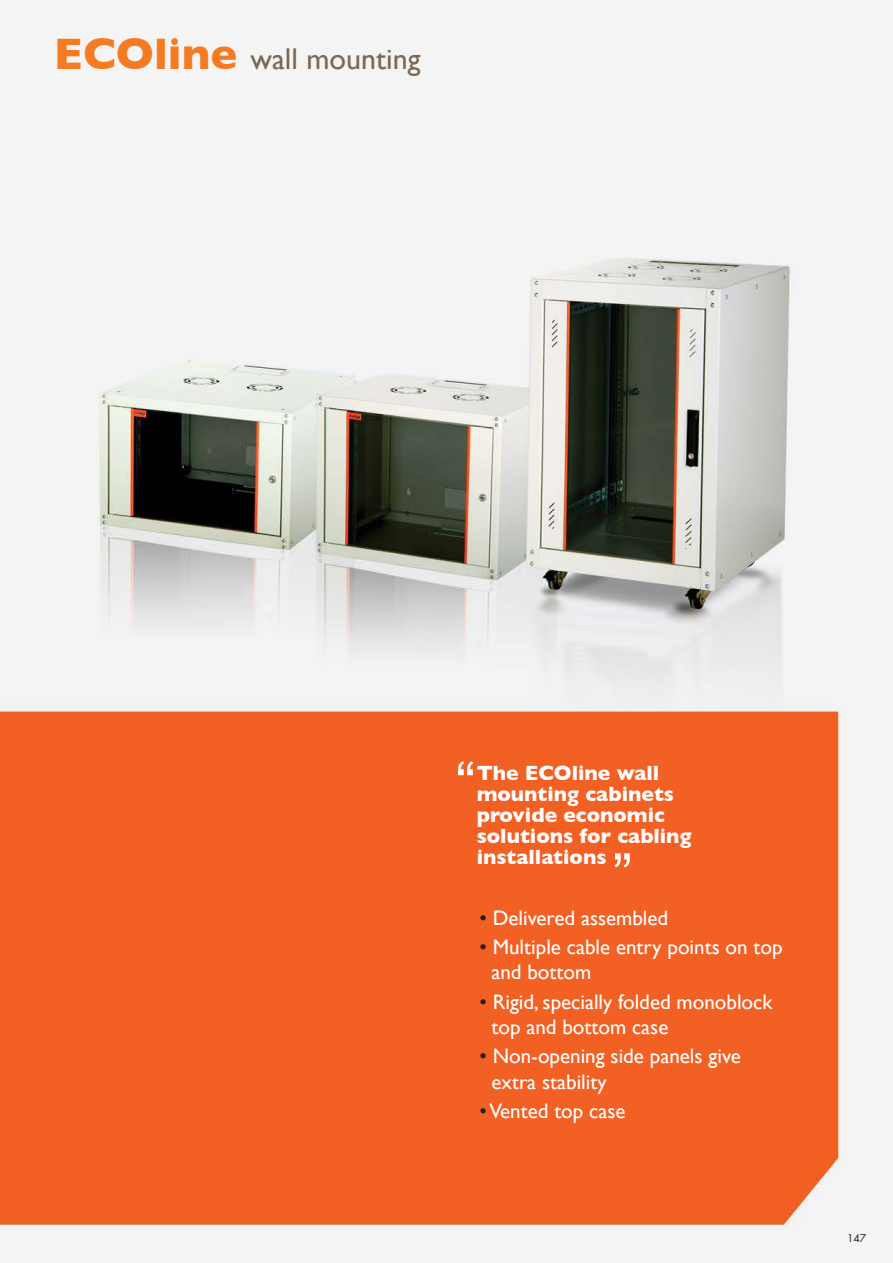
<style>
.page{position:relative;width:893px;height:1263px;background:#fff}
.page>*{position:absolute;margin:0;border:0;box-sizing:border-box;transform-origin:0 0}
.t1{font:30px "Gill Sans";color:#7c6954}
.t2{font:21px/25.2px "Gill Sans";color:#fff}
.t3{font:700 21px/21px "Gill Sans";color:#fff}
.t4{font:10.5px "Futura";color:#231f20}
.s1{font-weight:700;font-size:45px;color:#f47b21}
.s2{color:#231f20}
</style>
<div class="page">
<img style="left:0;top:0;width:893px;height:1263px">
<svg style="left:614px;top:853px;width:16px;height:14px"></svg>
<svg style="left:458px;top:761px;width:15px;height:14px"></svg>
<h1 class="t1" style="left:54px;top:47px;width:368px"><span class="s1">ECOline</span> wall mounting</h1>
<p class="t3" style="left:477px;top:764px;width:216px">The ECOline wall mounting cabinets provide economic solutions for cabling installations</p>
<p class="t2" style="left:479px;top:906px;width:190px"><span class="s2">•</span> Delivered assembled</p>
<p class="t2" style="left:491px;top:936px;width:293px;text-indent:-12px"><span class="s2">•</span> Multiple cable entry points on top and bottom</p>
<p class="t2" style="left:491px;top:990px;width:282px;text-indent:-12px"><span class="s2">•</span> Rigid, specially folded monoblock top and bottom case</p>
<p class="t2" style="left:491px;top:1045px;width:251px;text-indent:-12px"><span class="s2">•</span> Non-opening side panels give extra stability</p>
<p class="t2" style="left:479px;top:1100px;width:148px"><span class="s2">•</span> Vented top case</p>
<p class="t4" style="left:847px;top:1233px;width:21px">147</p>
</div>
